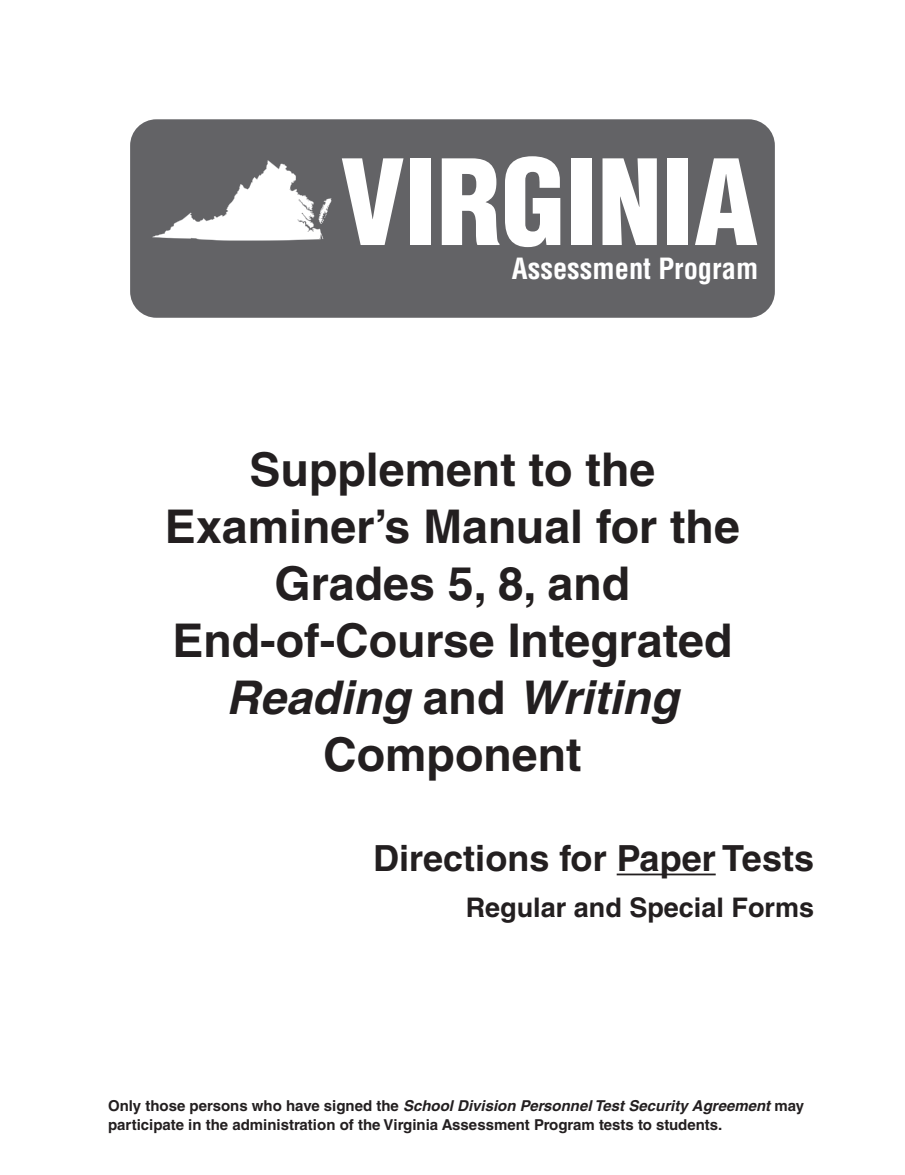
<style>
.page{position:relative;width:905px;height:1175px;background:#fff}
.page>*{position:absolute;margin:0;border:0;box-sizing:border-box;transform-origin:0 0}
.t1{font:900 condensed 115.5px "Helvetica LT Pro";color:#fff}
.H1_Title{font:700 46.5px/57px "Helvetica LT Pro";color:#231f20;text-align:center}
.t2{font:700 36px "Helvetica LT Pro";color:#231f20}
.t3{font:700 condensed 28.5px "Helvetica LT Pro";color:#fff}
.t4{font:700 27px "Helvetica LT Pro";color:#231f20}
.t5{font:700 15px/18px "Helvetica LT Std";color:#231f20}
.s1{font-style:italic}
.s2{font-family:"Helvetica LT Pro";font-style:italic}
</style>
<div class="page">
<div style="left:130px;top:119px;width:644px;height:199px;background:#636366;border-radius:26px"></div>
<svg style="left:152px;top:160px;width:179px;height:81px"></svg>
<hr style="left:616px;top:873px;width:99px;height:2px;background:#231f20">
<h1 class="t1" style="left:340px;top:129px;width:419px">VIRGINIA</h1>
<h1 class="t3" style="left:512px;top:250px;width:248px">Assessment Program</h1>
<h1 class="H1_Title" style="left:165px;top:441px;width:576px">Supplement to the<br>Examiner’s Manual for the<br>Grades 5, 8, and<br>End-of-Course Integrated<br><span class="s1">Reading</span> and <span class="s1">Writing<br></span>Component</h1>
<h2 class="t2" style="left:373px;top:836px;width:442px">Directions for Paper Tests</h2>
<h3 class="t4" style="left:465px;top:890px;width:350px">Regular and Special Forms</h3>
<p class="t5" style="left:108px;top:1097px;width:697px">Only those persons who have signed the <span class="s2">School Division Personnel Test Security Agreement</span> may participate in the administration of the Virginia Assessment Program tests to students.</p>
</div>
